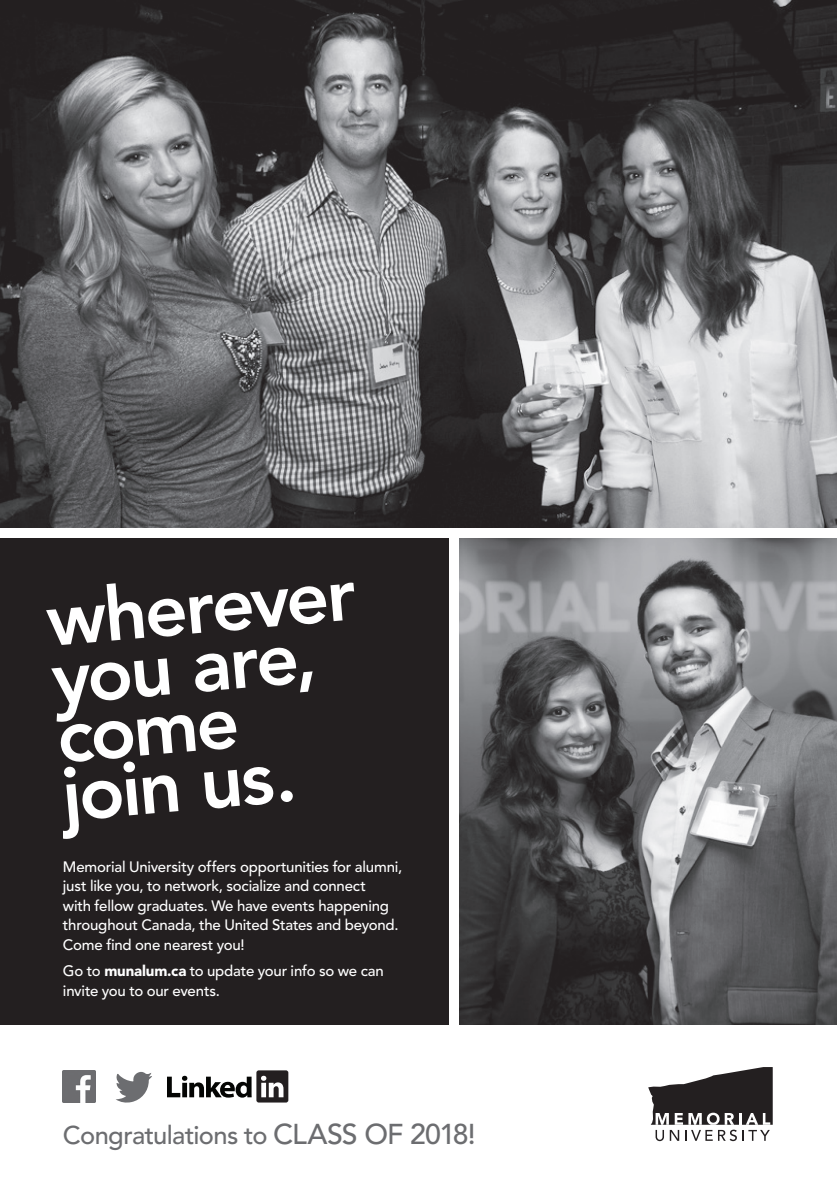
<style>
.page{position:relative;width:837px;height:1189px;background:#fff}
.page>*{position:absolute;margin:0;border:0;box-sizing:border-box;transform-origin:0 0}
.t1{font:800 75px/58.5px "Avenir LT Std";color:#fff}
.t2{font:500 25.5px "Avenir LT Std";letter-spacing:-.025em;color:#6c6d70}
.t3{font:500 15px/19.5px "Avenir LT Std";letter-spacing:-.015em;color:#fff}
.s1{font-weight:900}
.s2{font-size:28.5px}
</style>
<div class="page">
<svg style="left:648px;top:1067px;width:125px;height:73px"></svg>
<div style="left:0;top:538px;width:449px;height:486px;background:#231f20"></div>
<img style="left:63px;top:1070px;width:32px;height:32px">
<div style="left:256px;top:1070px;width:32px;height:32px;background:#231f20;border-radius:2px"></div>
<svg style="left:167px;top:1075px;width:85px;height:22px"></svg>
<svg style="left:261px;top:1075px;width:22px;height:21px"></svg>
<img style="left:459px;top:538px;width:378px;height:486px">
<img style="left:0;top:0;width:837px;height:527px">
<svg style="left:116px;top:1071px;width:36px;height:31px"></svg>
<h1 class="t1" style="left:44px;top:591px;width:311px;rotate:-5deg">wherever you are, come join us.</h1>
<p class="t3" style="left:63px;top:857px;width:341px">Memorial University offers opportunities for alumni, just like you, to network, socialize and connect<br>with fellow graduates. We have events happening throughout Canada, the United States and beyond.<br>Come find one nearest you!</p>
<p class="t3" style="left:63px;top:961px;width:322px">Go to <span class="s1">munalum.ca</span> to update your info so we can invite you to our events.</p>
<h2 class="t2" style="left:63px;top:1119px;width:414px">Congratulations to <span class="s2">CLASS OF 2018!</span></h2>
</div>
